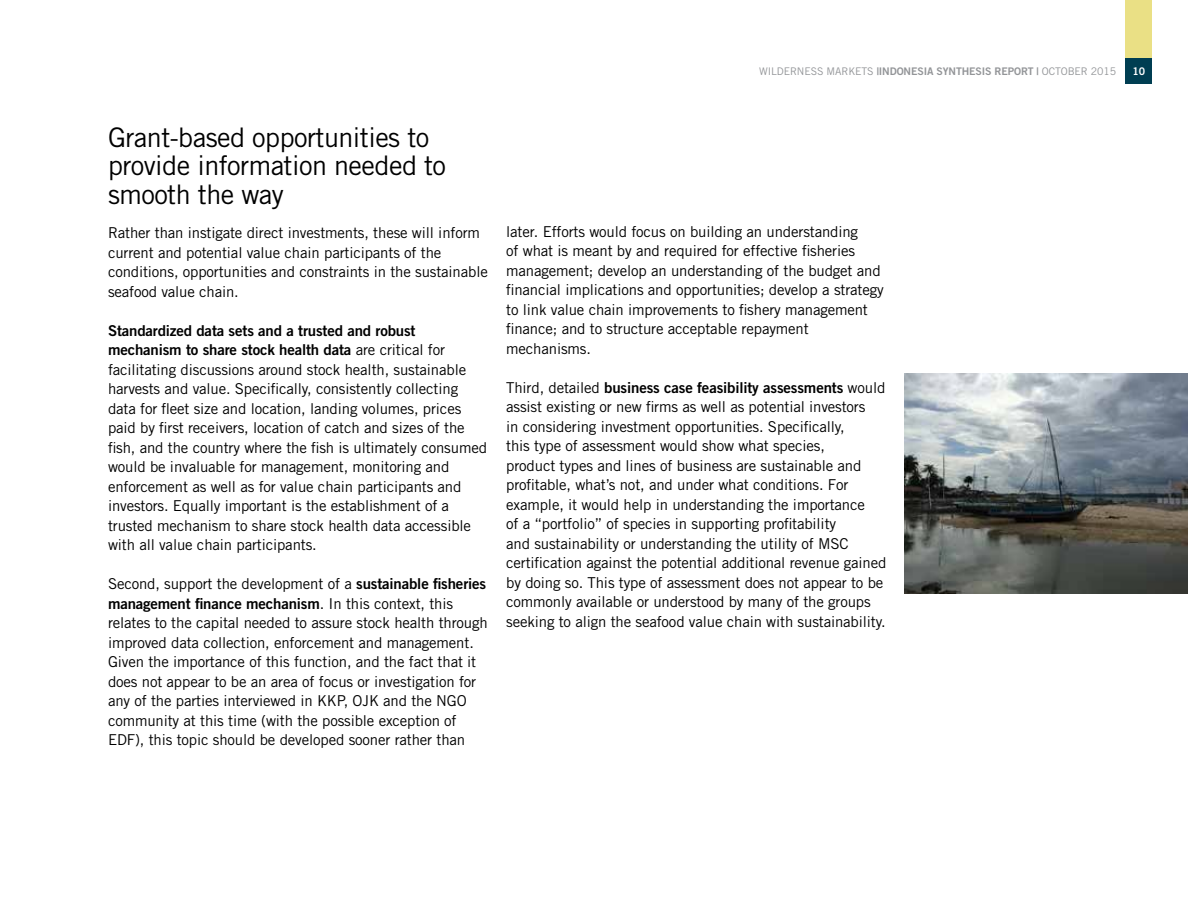
<style>
.page{position:relative;width:1188px;height:918px;background:#fff}
.page>*{position:absolute;margin:0;border:0;box-sizing:border-box;transform-origin:0 0}
.t1{font:27px/28.5px "Trade Gothic";letter-spacing:-.02em;color:#000}
.t2{font:15px/19.5px "Trade Gothic";letter-spacing:-.01em;color:#000}
.t3{font:15px/19.5px "Trade Gothic Bold Two";letter-spacing:-.01em;color:#000}
.t4{font:10.5px "Trade Gothic";letter-spacing:-.01em;color:#939598}
.t5{font:10.5px "Trade Gothic Bold Two";color:#fff}
.s1{font-family:"Trade Gothic Bold Two"}
.s2{font-family:"Trade Gothic"}
</style>
<div class="page">
<div style="left:1125px;top:0;width:27px;height:63px;background:#eae085"></div>
<div style="left:1125px;top:58px;width:27px;height:26px;background:#003e52"></div>
<img style="left:904px;top:374px;width:284px;height:220px">
<p class="t4" style="left:759px;top:65px;width:359px">Wilderness Markets <span class="s1">|indonesia synthesis report |</span> october 2015</p>
<p class="t5" style="left:1133px;top:65px;width:14px">10</p>
<h1 class="t1" style="left:108px;top:123px;width:340px">Grant-based opportunities to provide information needed to smooth the way</h1>
<p class="t2" style="left:108px;top:223px;width:381px">Rather than instigate direct investments, these will inform current and potential value chain participants of the conditions, opportunities and constraints in the sustainable seafood value chain.</p>
<p class="t3" style="left:108px;top:321px;width:339px">Standardized data sets and a trusted and robust mechanism to share stock health data <span class="s2">are critical for</span></p>
<p class="t2" style="left:108px;top:360px;width:381px">facilitating discussions around stock health, sustainable harvests and value. Specifically, consistently collecting data for fleet size and location, landing volumes, prices paid by first receivers, location of catch and sizes of the fish, and the country where the fish is ultimately consumed would be invaluable for management, monitoring and enforcement as well as for value chain participants and investors. Equally important is the establishment of a trusted mechanism to share stock health data accessible with all value chain participants.</p>
<p class="t2" style="left:108px;top:574px;width:380px">Second, support the development of a <span class="s1">sustainable fisheries</span></p>
<p class="t3" style="left:108px;top:594px;width:347px">management finance mechanism<span class="s2">. In this context, this</span></p>
<p class="t2" style="left:108px;top:613px;width:381px">relates to the capital needed to assure stock health through improved data collection, enforcement and management.<br>Given the importance of this function, and the fact that it does not appear to be an area of focus or investigation for any of the parties interviewed in KKP, OJK and the N GO community at this time (with the possible exception of EDF), this topic should be developed sooner rather than</p>
<p class="t2" style="left:506px;top:221px;width:379px">later. Efforts would focus on building an understanding<br>of what is meant by and required for effective fisheries management; develop an understanding of the budget and financial implications and opportunities; develop a strategy to link value chain improvements to fishery management finance; and to structure acceptable repayment mechanisms.</p>
<p class="t3" style="left:506px;top:377px;width:381px"><span class="s2">Third, detailed</span> business case feasibility assessments <span class="s2">would</span></p>
<p class="t2" style="left:506px;top:397px;width:382px">assist existing or new firms as well as potential investors<br>in considering investment opportunities. Specifically,<br>this type of assessment would show what species,<br>product types and lines of business are sustainable and profitable, what’s not, and under what conditions. For example, it would help in understanding the importance<br>of a “portfolio” of species in supporting profitability<br>and sustainability or understanding the utility of MSC certification against the potential additional revenue gained by doing so. This type of assessment does not appear to be commonly available or understood by many of the groups seeking to align the seafood value chain with sustainability.</p>
</div>
